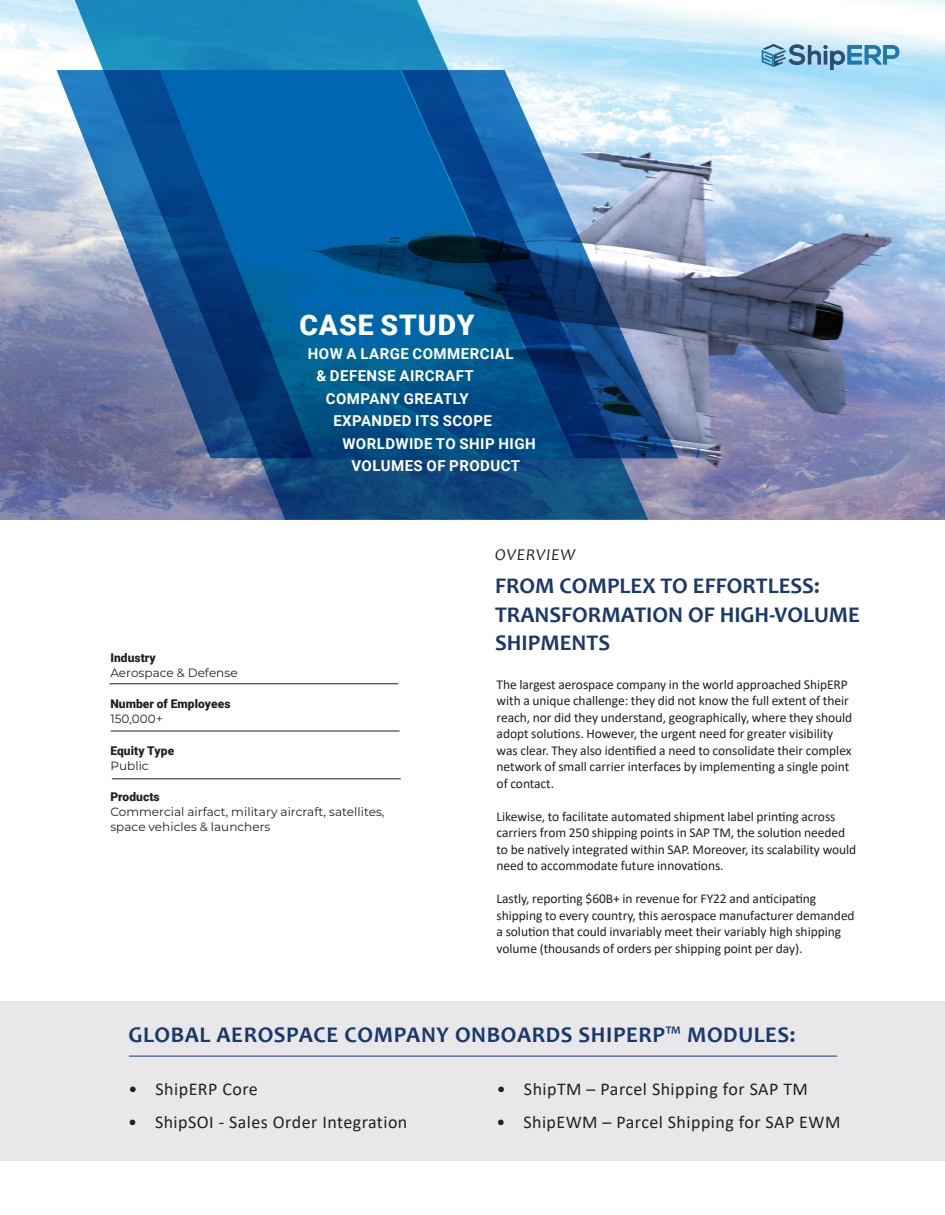
<style>
.page{position:relative;width:945px;height:1215px;background:#fff}
.page>*{position:absolute;margin:0;border:0;box-sizing:border-box;transform-origin:0 0}
.t1{font:900 28.35px "Roboto";letter-spacing:.03em;color:#fff}
.t2{font:700 22.5px/28.5px "Candara";color:#1a3969}
.t3{font:700 22.5px "Candara";letter-spacing:.025em;color:#1a3969}
.t4{font:18px "Calibri";letter-spacing:.025em;color:#231f20}
.t5{font:italic 16.5px "Candara";letter-spacing:.06em;color:#231f20}
.t6{font:700 15px "Roboto";letter-spacing:.03em;color:#fff}
.t7{font:13.5px/16.5px "Calibri";letter-spacing:-.005em;color:#231f20}
.t8{font:12px/15px "Montserrat";letter-spacing:.005em;color:#231f20}
.t9{font:900 12px "Roboto";letter-spacing:.005em;color:#231f20}
</style>
<div class="page">
<img style="left:0;top:0;width:945px;height:520px">
<svg style="left:648px;top:70px;width:30px;height:388px;background:#95a5c1"></svg>
<svg style="left:57px;top:70px;width:17px;height:388px;background:#9aa6c3"></svg>
<svg style="left:74px;top:0;width:574px;height:520px;background:#306fa3"></svg>
<hr style="left:110px;top:684px;width:288px;height:1px;background:#231f20">
<hr style="left:111px;top:731px;width:289px;height:1px;background:#231f20">
<hr style="left:112px;top:779px;width:289px;height:1px;background:#231f20">
<svg style="left:762px;top:44px;width:140px;height:26px;background:#7eb2ce"></svg>
<div style="left:0;top:1001px;width:945px;height:159px;background:#e8e8ea"></div>
<hr style="left:129px;top:1056px;width:708px;height:1px;background:#1a3969">
<h1 class="t1" style="left:299px;top:305px;width:177px">CASE STUDY</h1>
<p class="t6" style="left:308px;top:343px;width:207px">HOW A LARGE COMMERCIAL</p>
<p class="t6" style="left:317px;top:366px;width:159px">&amp; DEFENSE AIRCRAFT</p>
<p class="t6" style="left:326px;top:388px;width:144px">COMPANY GREATLY</p>
<p class="t6" style="left:333px;top:411px;width:160px">EXPANDED ITS SCOPE</p>
<p class="t6" style="left:342px;top:433px;width:195px">WORLDWIDE TO SHIP HIGH</p>
<p class="t6" style="left:351px;top:456px;width:170px">VOLUMES OF PRODUCT</p>
<p class="t5" style="left:495px;top:544px;width:81px">OVERVIEW</p>
<p class="t9" style="left:110px;top:649px;width:47px">Industry</p>
<p class="t8" style="left:110px;top:665px;width:129px">Aerospace &amp; Defense</p>
<p class="t9" style="left:110px;top:696px;width:122px">Number of Employees</p>
<p class="t8" style="left:110px;top:711px;width:54px">150,000+</p>
<p class="t9" style="left:110px;top:742px;width:65px">Equity Type</p>
<p class="t8" style="left:110px;top:758px;width:40px">Public</p>
<p class="t9" style="left:110px;top:789px;width:51px">Products</p>
<p class="t8" style="left:110px;top:804px;width:276px">Commercial airfact, military aircraft, satellites, space vehicles &amp; launchers</p>
<h2 class="t2" style="left:495px;top:571px;width:367px">FROM COMPLEX TO EFFORTLESS:<br>TRANSFORMATION OF HIGH-VOLUME<br>SHIPMENTS</h2>
<p class="t7" style="left:497px;top:676px;width:357px">The largest aerospace company in the world approached ShipERP with a unique challenge: they did not know the full extent of their reach, nor did they understand, geographically, where they should adopt solutions. However, the urgent need for greater visibility was clear. They also identified a need to consolidate their complex network of small carrier interfaces by implementing a single point of contact.</p>
<p class="t7" style="left:497px;top:808px;width:361px">Likewise, to facilitate automated shipment label printing across carriers from 250 shipping points in SAP TM, the solution needed to be natively integrated within SAP. Moreover, its scalability would need to accommodate future innovations.</p>
<p class="t7" style="left:497px;top:890px;width:360px">Lastly, reporting $60B+ in revenue for FY22 and anticipating shipping to every country, this aerospace manufacturer demanded a solution that could invariably meet their variably high shipping volume (thousands of orders per shipping point per day).</p>
<h2 class="t3" style="left:129px;top:1020px;width:668px">GLOBAL AEROSPACE COMPANY ONBOARDS SHIPERP™ MODULES:</h2>
<h3 class="t4" style="left:129px;top:1076px;width:131px">• ShipERP Core</h3>
<h3 class="t4" style="left:497px;top:1076px;width:313px">• ShipTM – Parcel Shipping for SAP TM</h3>
<h3 class="t4" style="left:128px;top:1110px;width:281px">• ShipSOI - Sales Order Integration</h3>
<h3 class="t4" style="left:496px;top:1110px;width:346px">• ShipEWM – Parcel Shipping for SAP EWM</h3>
</div>
